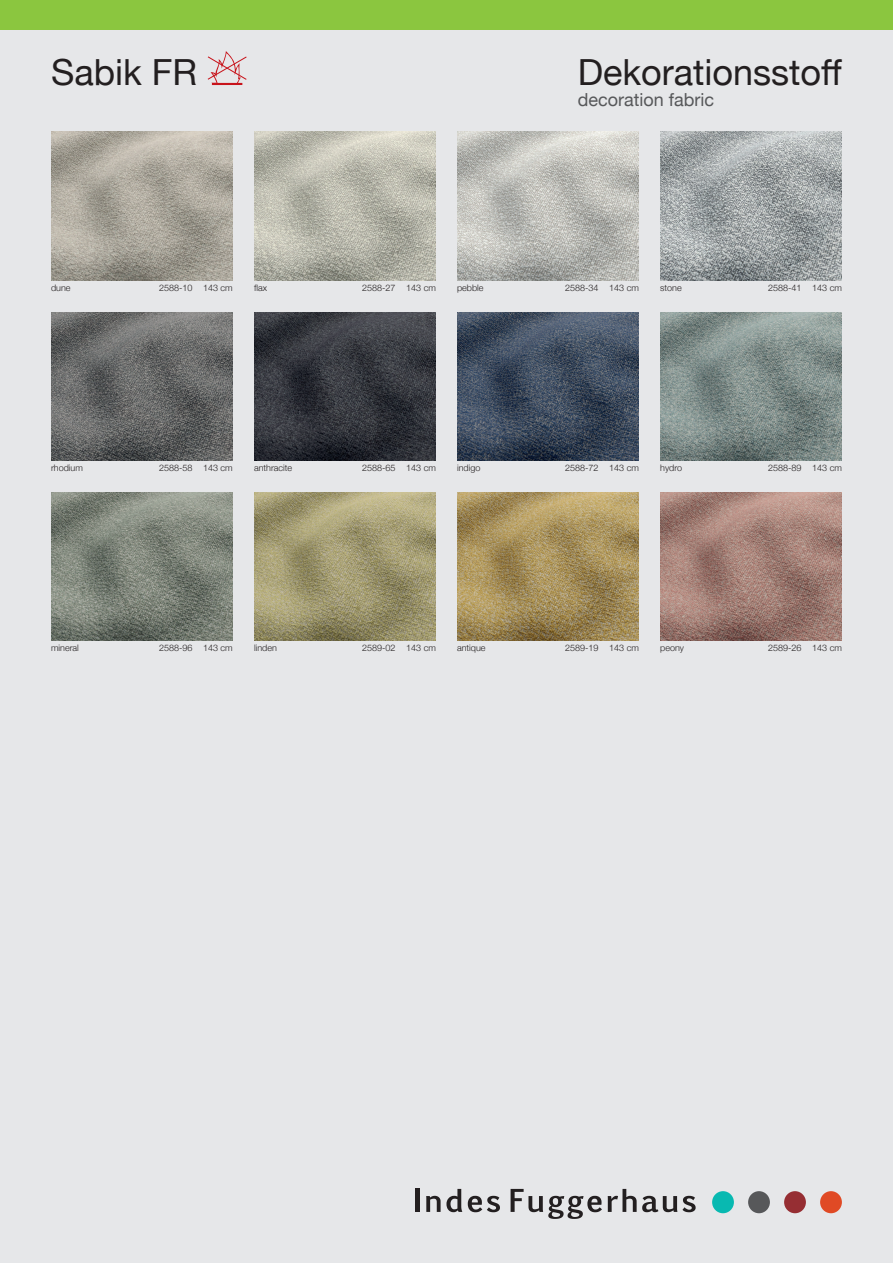
<style>
.page{position:relative;width:893px;height:1263px;background:#e6e7e9}
.page>*{position:absolute;margin:0;border:0;box-sizing:border-box;transform-origin:0 0}
.t1{font:36px "Helvetica Neue";color:#231f20}
.t2{font:18px "Helvetica Neue";color:#57585a}
.t3{font:300 9px "Helvetica Neue";color:#231f20}
</style>
<div class="page">
<div style="left:712px;top:1191px;width:22px;height:22px;background:#08b9b1;border-radius:50%"></div>
<div style="left:820px;top:1191px;width:22px;height:22px;background:#e04a25;border-radius:50%"></div>
<div style="left:784px;top:1191px;width:22px;height:22px;background:#962e33;border-radius:50%"></div>
<div style="left:748px;top:1191px;width:22px;height:22px;background:#57585a;border-radius:50%"></div>
<hr style="left:416px;top:1189px;width:4px;height:23px;background:#231f20">
<svg style="left:426px;top:1189px;width:36px;height:23px"></svg>
<svg style="left:468px;top:1196px;width:32px;height:16px"></svg>
<svg style="left:511px;top:1189px;width:91px;height:30px"></svg>
<svg style="left:608px;top:1189px;width:88px;height:23px"></svg>
<img style="left:51px;top:132px;width:182px;height:148px">
<img style="left:51px;top:312px;width:182px;height:148px">
<img style="left:51px;top:492px;width:182px;height:149px">
<img style="left:254px;top:132px;width:182px;height:148px">
<img style="left:254px;top:312px;width:182px;height:148px">
<img style="left:254px;top:492px;width:182px;height:149px">
<img style="left:457px;top:132px;width:182px;height:148px">
<img style="left:457px;top:312px;width:182px;height:148px">
<img style="left:457px;top:492px;width:182px;height:149px">
<img style="left:660px;top:132px;width:182px;height:148px">
<img style="left:660px;top:312px;width:182px;height:148px">
<img style="left:660px;top:492px;width:182px;height:149px">
<svg style="left:208px;top:51px;width:39px;height:34px"></svg>
<div style="left:0;top:0;width:893px;height:30px;background:#8bc63f"></div>
<h1 class="t1" style="left:51px;top:46px;width:148px">Sabik FR</h1>
<h1 class="t1" style="left:578px;top:46px;width:266px">Dekorationsstoff</h1>
<h2 class="t2" style="left:578px;top:87px;width:138px">decoration fabric</h2>
<p class="t3" style="left:51px;top:280px;width:21px">dune</p>
<p class="t3" style="left:159px;top:280px;width:35px">2588-10</p>
<p class="t3" style="left:203px;top:280px;width:31px">143 cm</p>
<p class="t3" style="left:254px;top:280px;width:14px">flax</p>
<p class="t3" style="left:362px;top:280px;width:35px">2588-27</p>
<p class="t3" style="left:406px;top:280px;width:31px">143 cm</p>
<p class="t3" style="left:457px;top:280px;width:28px">pebble</p>
<p class="t3" style="left:565px;top:280px;width:35px">2588-34</p>
<p class="t3" style="left:609px;top:280px;width:31px">143 cm</p>
<p class="t3" style="left:660px;top:280px;width:23px">stone</p>
<p class="t3" style="left:768px;top:280px;width:35px">2588-41</p>
<p class="t3" style="left:812px;top:280px;width:31px">143 cm</p>
<p class="t3" style="left:51px;top:461px;width:33px">rhodium</p>
<p class="t3" style="left:159px;top:461px;width:35px">2588-58</p>
<p class="t3" style="left:203px;top:461px;width:31px">143 cm</p>
<p class="t3" style="left:254px;top:461px;width:40px">anthracite</p>
<p class="t3" style="left:362px;top:461px;width:35px">2588-65</p>
<p class="t3" style="left:406px;top:461px;width:31px">143 cm</p>
<p class="t3" style="left:457px;top:461px;width:25px">indigo</p>
<p class="t3" style="left:565px;top:461px;width:35px">2588-72</p>
<p class="t3" style="left:609px;top:461px;width:31px">143 cm</p>
<p class="t3" style="left:660px;top:461px;width:23px">hydro</p>
<p class="t3" style="left:768px;top:461px;width:35px">2588-89</p>
<p class="t3" style="left:812px;top:461px;width:31px">143 cm</p>
<p class="t3" style="left:51px;top:641px;width:29px">mineral</p>
<p class="t3" style="left:159px;top:641px;width:35px">2588-96</p>
<p class="t3" style="left:203px;top:641px;width:31px">143 cm</p>
<p class="t3" style="left:254px;top:641px;width:24px">linden</p>
<p class="t3" style="left:362px;top:641px;width:35px">2589-02</p>
<p class="t3" style="left:406px;top:641px;width:31px">143 cm</p>
<p class="t3" style="left:457px;top:641px;width:30px">antique</p>
<p class="t3" style="left:565px;top:641px;width:35px">2589-19</p>
<p class="t3" style="left:609px;top:641px;width:31px">143 cm</p>
<p class="t3" style="left:660px;top:641px;width:25px">peony</p>
<p class="t3" style="left:768px;top:641px;width:35px">2589-26</p>
<p class="t3" style="left:812px;top:641px;width:31px">143 cm</p>
</div>
